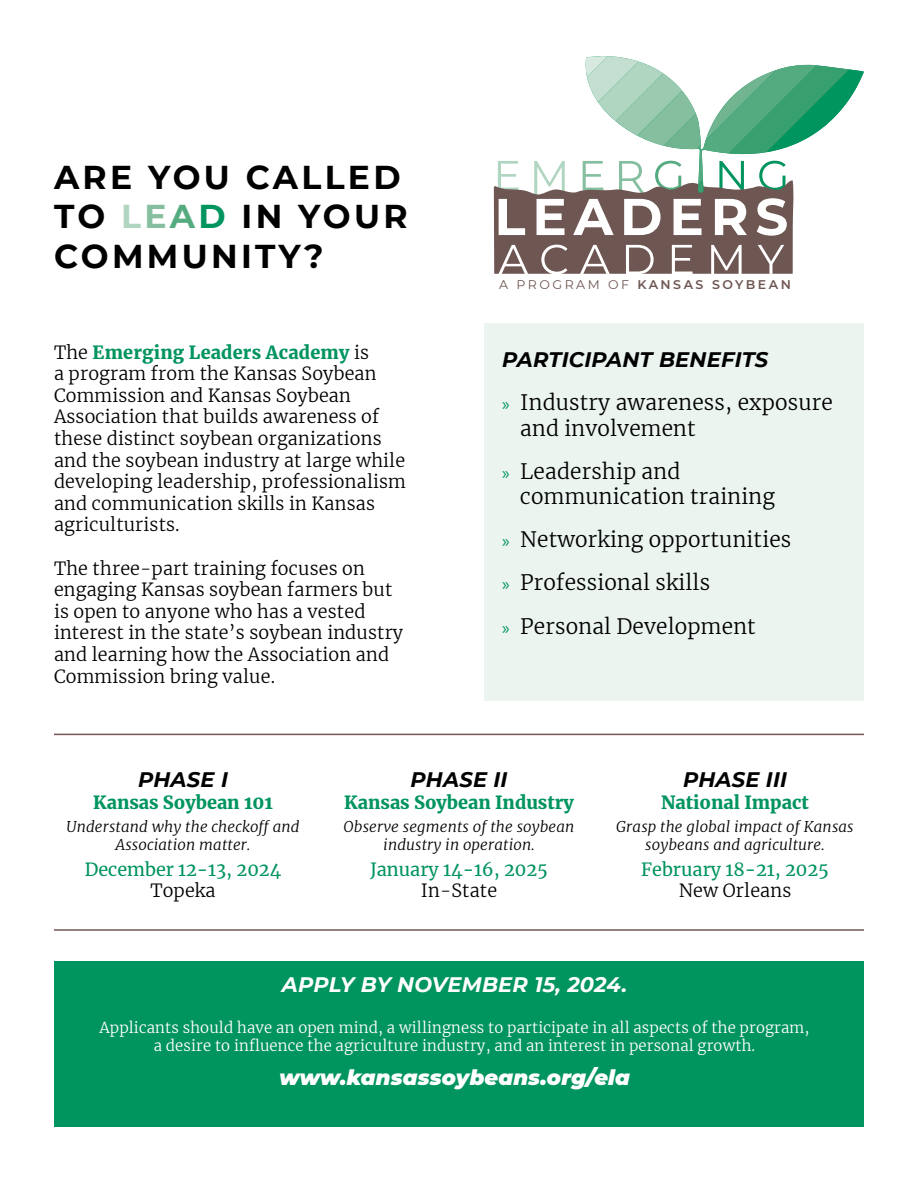
<style>
.page{position:relative;width:918px;height:1188px;background:#fff}
.page>*{position:absolute;margin:0;border:0;box-sizing:border-box;transform-origin:0 0}
.Big_Text{font:700 33px/39.6px "Montserrat";letter-spacing:.1em;color:#000}
.t1{font:300 21px/25.2px "Merriweather";letter-spacing:.01em;color:#000}
.Hyperlink{font:italic 900 21px "Montserrat";letter-spacing:.01em;color:#fff}
.White_Big_Text{font:italic 700 21px "Montserrat";letter-spacing:.005em;color:#fff}
.Subtitle_2{font:italic 700 21px "Montserrat";letter-spacing:.01em;color:#000}
.Subtitle{font:italic 700 21px "Montserrat";letter-spacing:.01em;color:#000}
.Body{font:300 18px/21.6px "Merriweather";letter-spacing:.01em;color:#000}
.Phase_Date{font:18px "Merriweather";color:#00945e}
.Phase_Title{font:900 18px "Merriweather";color:#00945e}
.White_Body{font:300 15px/18px "Merriweather";letter-spacing:.01em;color:#fff;text-align:center}
.Phase_Description{font:italic 300 15px/18px "Merriweather";letter-spacing:.01em;color:#000;text-align:center}
.t2{font:600 12.6px "Montserrat";letter-spacing:.2em;color:#6e5653}
.s1{color:#b0d5c1}
.s2{color:#86bfa0}
.s3{color:#55ab80}
.s4{color:#00945e}
.s5{font-weight:900;color:#00945e}
.s6{font-weight:400}
.s7{font-family:"Myriad Pro";font-weight:400;font-size:18px;color:#00945e}
</style>
<div class="page">
<svg style="left:494px;top:56px;width:370px;height:218px"></svg>
<div style="left:484px;top:323px;width:380px;height:378px;background:#ebf4ef"></div>
<hr style="left:54px;top:734px;width:810px;height:1px;background:#765653">
<hr style="left:54px;top:929px;width:810px;height:2px;background:#765653">
<div style="left:54px;top:961px;width:810px;height:165px;background:#00945e"></div>
<p class="Big_Text" style="left:54px;top:156px;width:355px">ARE YOU CALLED<br>TO <span class="s1">L</span><span class="s2">E</span><span class="s3">A</span><span class="s4">D</span> IN YOUR<br>COMMUNITY?</p>
<p class="Body" style="left:54px;top:341px;width:353px">The <span class="s5">Emerging Leaders Academy</span> is<br>a program from the Kansas Soybean Commission and Kansas Soybean Association that builds awareness of these distinct soybean organizations and the soybean industry at large while developing leadership, professionalism and communication skills in Kansas agriculturists.</p>
<p class="Body" style="left:54px;top:557px;width:351px">The three-part training focuses on engaging Kansas soybean farmers but is open to anyone who has a vested interest in the state’s soybean industry and learning how the Association and Commission bring value.</p>
<p class="t2" style="left:499px;top:276px;width:293px"><span class="s6">A PROGRAM OF</span> KANSAS SOYBEAN</p>
<p class="Subtitle" style="left:502px;top:345px;width:268px">PARTICIPANT BENEFITS</p>
<p class="t1" style="left:520px;top:390px;width:314px;text-indent:-18px"><span class="s7">»</span> Industry awareness, exposure and involvement</p>
<p class="t1" style="left:520px;top:458px;width:256px;text-indent:-18px"><span class="s7">»</span> Leadership and communication training</p>
<p class="t1" style="left:502px;top:526px;width:291px"><span class="s7">»</span> Networking opportunities</p>
<p class="t1" style="left:502px;top:570px;width:209px"><span class="s7">»</span> Professional skills</p>
<p class="t1" style="left:502px;top:613px;width:255px"><span class="s7">»</span> Personal Development</p>
<p class="Subtitle_2" style="left:138px;top:765px;width:91px">PHASE I</p>
<p class="Phase_Title" style="left:93px;top:790px;width:181px">Kansas Soybean 101</p>
<p class="Phase_Description" style="left:66px;top:817px;width:235px">Understand why the checkoff and<br>Association matter.</p>
<p class="Phase_Date" style="left:85px;top:857px;width:198px">December 12-13, 2024</p>
<p class="Body" style="left:150px;top:879px;width:67px">Topeka</p>
<p class="Subtitle_2" style="left:411px;top:765px;width:98px">PHASE II</p>
<p class="Phase_Title" style="left:344px;top:790px;width:231px">Kansas Soybean Industry</p>
<p class="Phase_Description" style="left:344px;top:817px;width:232px">Observe segments of the soybean industry in operation.</p>
<p class="Phase_Date" style="left:370px;top:857px;width:179px">January 14-16, 2025</p>
<p class="Body" style="left:421px;top:879px;width:78px">In-State</p>
<p class="Subtitle_2" style="left:683px;top:765px;width:105px">PHASE III</p>
<p class="Phase_Title" style="left:661px;top:790px;width:149px">National Impact</p>
<p class="Phase_Description" style="left:616px;top:817px;width:239px">Grasp the global impact of Kansas soybeans and agriculture.</p>
<p class="Phase_Date" style="left:641px;top:857px;width:189px">February 18-21, 2025</p>
<p class="Body" style="left:679px;top:879px;width:114px">New Orleans</p>
<p class="White_Big_Text" style="left:282px;top:969px;width:347px">APPLY BY NOVEMBER 15, 2024.</p>
<p class="White_Body" style="left:99px;top:1018px;width:712px">Applicants should have an open mind, a willingness to participate in all aspects of the program, a desire to influence the agriculture industry, and an interest in personal growth.</p>
<p class="Hyperlink" style="left:279px;top:1061px;width:352px">www.kansassoybeans.org/ela</p>
</div>
